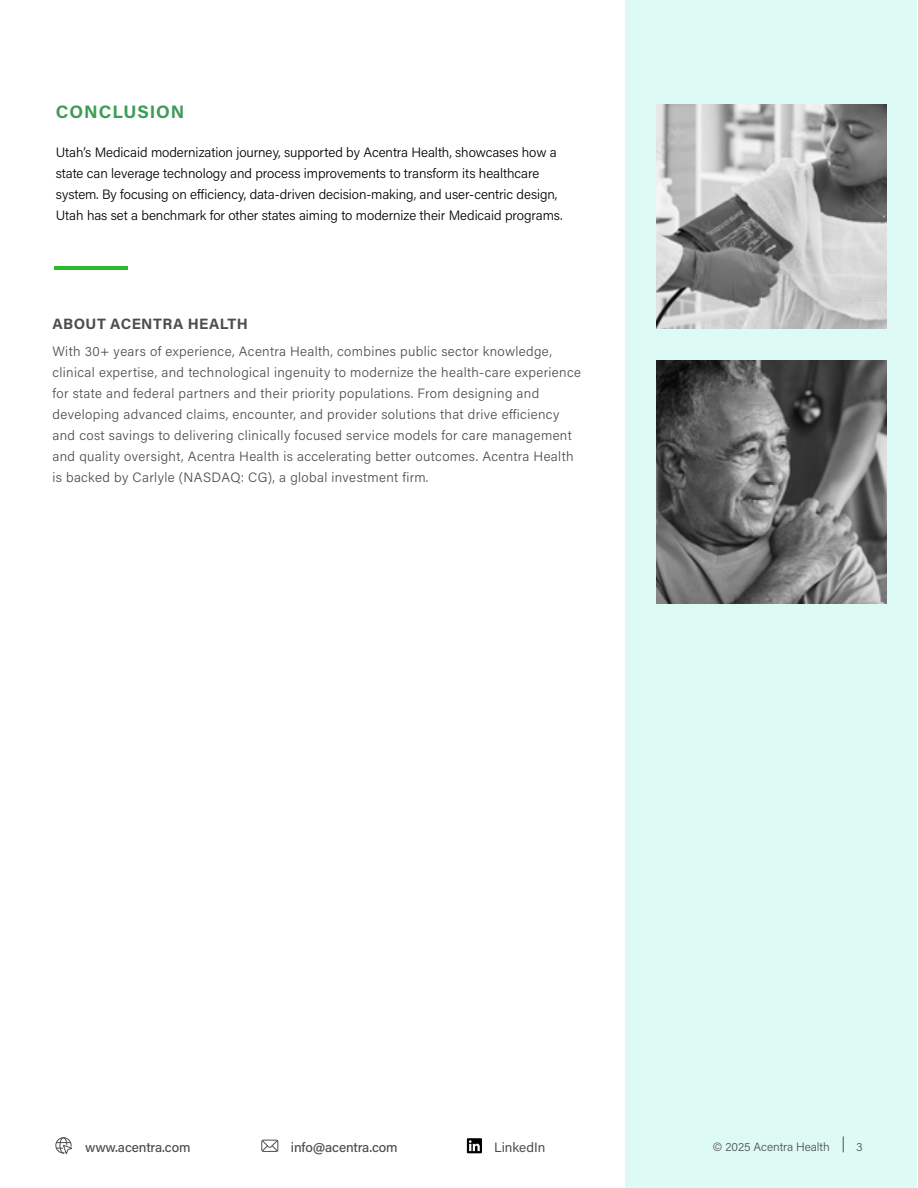
<style>
.page{position:relative;width:918px;height:1188px;background:#fff}
.page>*{position:absolute;margin:0;border:0;box-sizing:border-box;transform-origin:0 0}
.t1{font:18px "Acumin Variable Concept";letter-spacing:.05em;color:#3d9c56}
.t2{font:15px "Acumin Variable Concept";letter-spacing:.025em;color:#4d4d4f}
.t3{font:300 13.5px/21px "Acumin Pro";letter-spacing:.025em;color:#4d4d4f}
.t4{font:300 13.5px/21px "Acumin Pro";letter-spacing:-.005em;color:#000}
.t5{font:500 13.5px "Acumin Pro";letter-spacing:-.01em;color:#4d4d4f}
.t6{font:13.5px "Acumin Variable Concept";color:#4d4d4f}
.t7{font:300 12px "Acumin Pro";letter-spacing:-.005em;color:#4d4d4f}
</style>
<div class="page">
<div style="left:626px;top:0;width:291px;height:1188px;background:#defaf5"></div>
<img style="left:656px;top:104px;width:230px;height:224px">
<img style="left:656px;top:360px;width:230px;height:243px">
<hr style="left:54px;top:266px;width:73px;height:3px;background:#2bbc2b">
<svg style="left:261px;top:1140px;width:17px;height:12px"></svg>
<svg style="left:55px;top:1137px;width:17px;height:17px"></svg>
<svg style="left:467px;top:1138px;width:15px;height:15px"></svg>
<svg style="left:843px;top:1136px;width:1px;height:16px"></svg>
<h1 class="t1" style="left:56px;top:99px;width:130px">CONCLUSION</h1>
<p class="t4" style="left:56px;top:141px;width:508px">Utah’s Medicaid modernization journey, supported by Acentra Health, showcases how a state can leverage technology and process improvements to transform its healthcare system. By focusing on efficiency, data-driven decision-making, and user-centric design, Utah has set a benchmark for other states aiming to modernize their Medicaid programs.</p>
<p class="t2" style="left:52px;top:314px;width:197px">ABOUT ACENTRA HEALTH</p>
<p class="t3" style="left:52px;top:341px;width:530px">With 30+ years of experience, Acentra Health, combines public sector knowledge, clinical expertise, and technological ingenuity to modernize the health-care experience for state and federal partners and their priority populations. From designing and developing advanced claims, encounter, and provider solutions that drive efficiency and cost savings to delivering clinically focused service models for care management and quality oversight, Acentra Health is accelerating better outcomes. Acentra Health is backed by Carlyle (NASDAQ: CG), a global investment firm.</p>
<p class="t5" style="left:85px;top:1138px;width:107px">www.acentra.com</p>
<p class="t5" style="left:291px;top:1138px;width:108px">info@acentra.com</p>
<p class="t6" style="left:494px;top:1138px;width:53px">LinkedIn</p>
<p class="t7" style="left:713px;top:1139px;width:118px">© 2025 Acentra Health</p>
<p class="t7" style="left:856px;top:1139px;width:8px">3</p>
</div>
